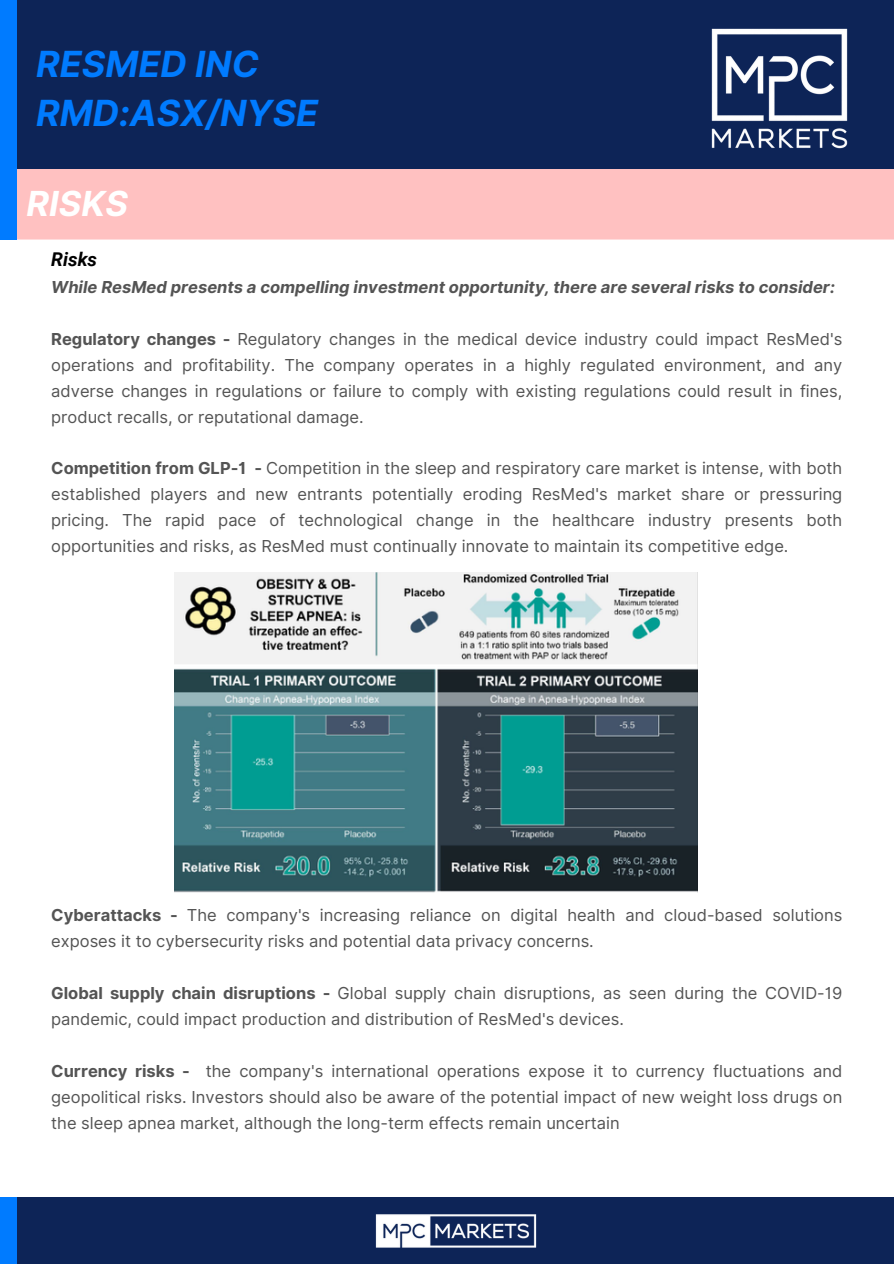
<style>
.page{position:relative;width:894px;height:1264px;background:#fff}
.page>*{position:absolute;margin:0;border:0;box-sizing:border-box;transform-origin:0 0}
.t1{font:italic 700 36px/49.5px "Inter";color:#007bff}
.t2{font:italic 700 34.5px "Inter";color:#fff}
.t3{font:italic 700 19.05px "Roboto";color:#000}
.t4{font:16.5px/25.8px "Inter";color:#545454}
.t5{font:italic 700 16.5px "Inter";color:#545454}
.s1{font-weight:700}
</style>
<div class="page">
<div style="left:0;top:1197px;width:893px;height:66px;background:#0d2457"></div>
<div style="left:0;top:1197px;width:17px;height:66px;background:#007bff"></div>
<img style="left:375px;top:1214px;width:162px;height:34px">
<div style="left:17px;top:168px;width:876px;height:71px;background:#ffc1c1"></div>
<div style="left:0;top:0;width:893px;height:168px;background:#0d2457"></div>
<div style="left:0;top:0;width:17px;height:239px;background:#007bff"></div>
<img style="left:711px;top:28px;width:137px;height:121px">
<img style="left:175px;top:572px;width:522px;height:320px">
<p class="t1" style="left:36px;top:39px;width:284px">RESMED INC<br>RMD:ASX/NYSE</p>
<p class="t2" style="left:26px;top:183px;width:103px">RISKS</p>
<p class="t3" style="left:51px;top:248px;width:47px">Risks</p>
<h1 class="t5" style="left:51px;top:277px;width:785px">While ResMed presents a compelling investment opportunity, there are several risks to consider:</h1>
<h1 class="t4" style="left:51px;top:326px;width:792px;text-align:justify"><span class="s1">Regulatory changes -</span> Regulatory changes in the medical device industry could impact ResMed's operations and profitability. The company operates in a highly regulated environment, and any adverse changes in regulations or failure to comply with existing regulations could result in fines, product recalls, or reputational damage.</h1>
<h2 class="t4" style="left:51px;top:455px;width:792px;text-align:justify"><span class="s1">Competition from GLP-1 -</span> Competition in the sleep and respiratory care market is intense, with both established players and new entrants potentially eroding ResMed's market share or pressuring pricing. The rapid pace of technological change in the healthcare industry presents both opportunities and risks, as ResMed must continually innovate to maintain its competitive edge.</h2>
<p class="t4" style="left:51px;top:902px;width:792px"><span class="s1">Cyberattacks -</span> The company's increasing reliance on digital health and cloud-based solutions exposes it to cybersecurity risks and potential data privacy concerns.</p>
<p class="t4" style="left:51px;top:980px;width:792px"><span class="s1">Global supply chain disruptions -</span> Global supply chain disruptions, as seen during the COVID-19 pandemic, could impact production and distribution of ResMed's devices.</p>
<p class="t4" style="left:51px;top:1057px;width:792px"><span class="s1">Currency risks -</span> the company's international operations expose it to currency fluctuations and geopolitical risks. Investors should also be aware of the potential impact of new weight loss drugs on</p>
<p class="t4" style="left:51px;top:1109px;width:569px">the sleep apnea market, although the long-term effects remain uncertain</p>
</div>
